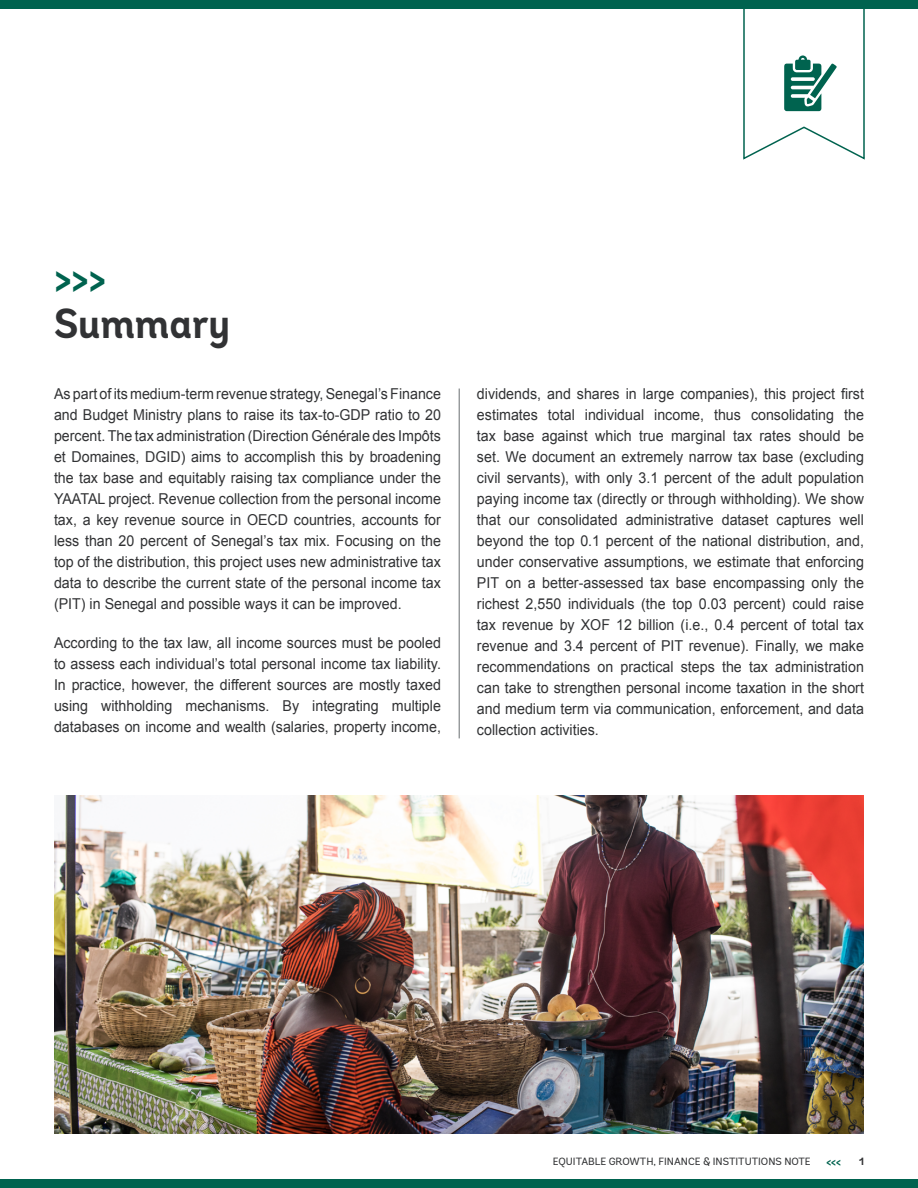
<style>
.page{position:relative;width:918px;height:1188px;background:#fff}
.page>*{position:absolute;margin:0;border:0;box-sizing:border-box;transform-origin:0 0}
.t1{font:700 42px "Andes";color:#313234;scale:.95 1}
.t2{font:700 42px "Andes";color:#00634f;scale:.95 1}
.t3{font:15px/21px "Arial";color:#313234;text-align:justify;scale:.95 1}
.t4{font:700 12px "Andes";color:#00634f;scale:.95 1}
.t5{font:10.5px "Andes";color:#313234}
.t6{font:700 10.5px "Andes";color:#313234}
</style>
<div class="page">
<svg style="left:743px;top:9px;width:122px;height:151px"></svg>
<div style="left:0;top:0;width:918px;height:9px;background:#00634f"></div>
<div style="left:0;top:1179px;width:918px;height:9px;background:#00634f"></div>
<hr style="left:459px;top:389px;width:1px;height:349px;background:#696d71">
<img style="left:54px;top:795px;width:810px;height:339px">
<h1 class="t2" style="left:54px;top:252px;width:56px">&gt;&gt;&gt;</h1>
<h1 class="t1" style="left:54px;top:297px;width:187px">Summary</h1>
<p class="t3" style="left:54px;top:384px;width:409px">As part of its medium-term revenue strategy, Senegal’s Finance and Budget Ministry plans to raise its tax-to-GDP ratio to 20 percent. The tax administration (Direction Générale des Impôts et Domaines, DGID) aims to accomplish this by broadening the tax base and equitably raising tax compliance under the YAATAL project. Revenue collection from the personal income tax, a key revenue source in OECD countries, accounts for less than 20 percent of Senegal’s tax mix. Focusing on the top of the distribution, this project uses new administrative tax data to describe the current state of the personal income tax (PIT) in Senegal and possible ways it can be improved.</p>
<p class="t3" style="left:54px;top:633px;width:409px">According to the tax law, all income sources must be pooled to assess each individual’s total personal income tax liability.<br>In practice, however, the different sources are mostly taxed using withholding mechanisms. By integrating multiple databases on income and wealth (salaries, property income,</p>
<p class="t3" style="left:477px;top:384px;width:409px">dividends, and shares in large companies), this project first estimates total individual income, thus consolidating the tax base against which true marginal tax rates should be set. We document an extremely narrow tax base (excluding civil servants), with only 3.1 percent of the adult population paying income tax (directly or through withholding). We show that our consolidated administrative dataset captures well beyond the top 0.1 percent of the national distribution, and, under conservative assumptions, we estimate that enforcing PIT on a better-assessed tax base encompassing only the richest 2,550 individuals (the top 0.03 percent) could raise tax revenue by XOF 12 billion (i.e., 0.4 percent of total tax revenue and 3.4 percent of PIT revenue). Finally, we make recommendations on practical steps the tax administration can take to strengthen personal income taxation in the short and medium term via communication, enforcement, and data collection activities.</p>
<p class="t5" style="left:553px;top:1155px;width:259px">EQUITABLE GROWTH, FINANCE &amp; INSTITUTIONS NOTE</p>
<p class="t4" style="left:826px;top:1154px;width:17px">&lt;&lt;&lt;</p>
<p class="t6" style="left:859px;top:1155px;width:6px">1</p>
</div>
